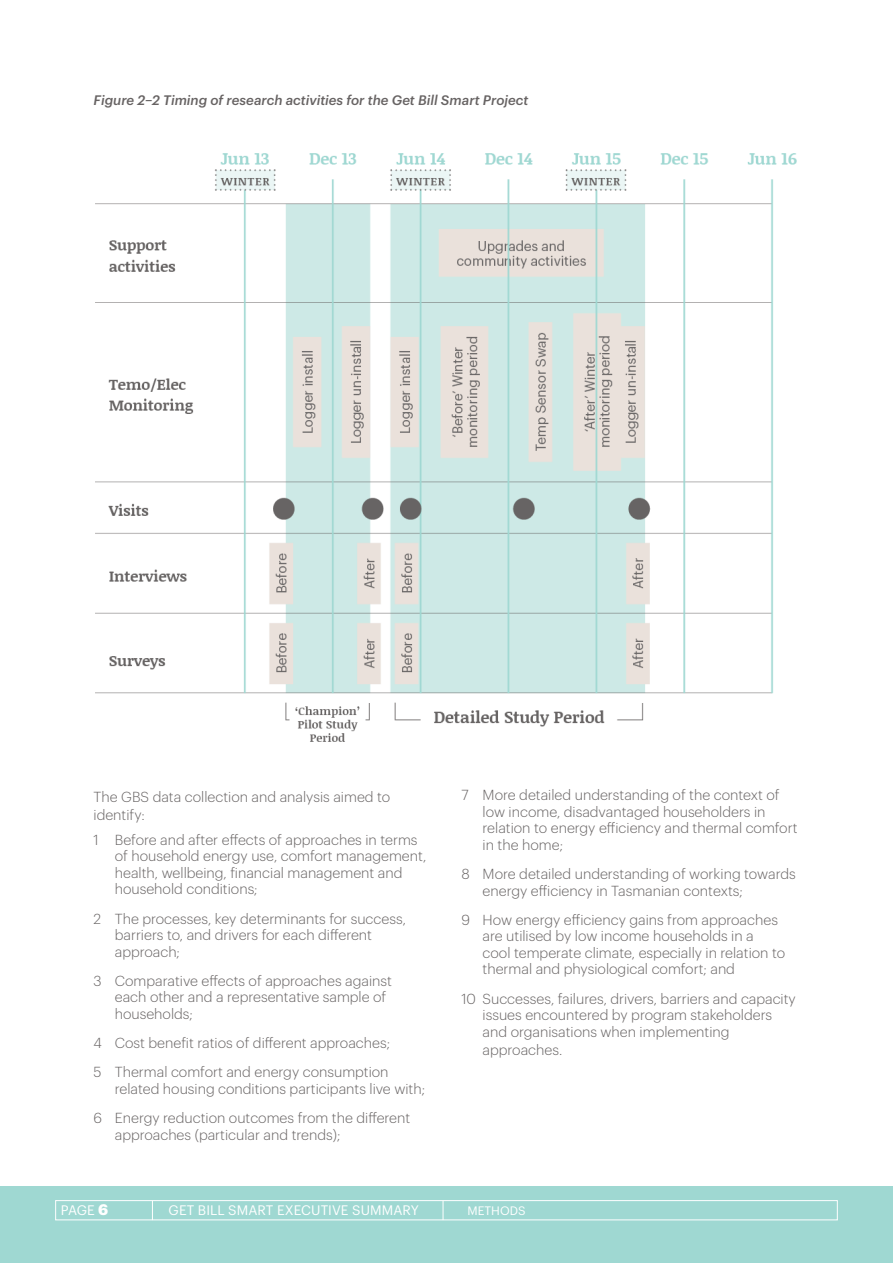
<style>
.page{position:relative;width:893px;height:1263px;background:#fff}
.page>*{position:absolute;margin:0;border:0;box-sizing:border-box;transform-origin:0 0}
.t1{font:300 14.25px/16.5px "Graphik";color:#676363}
.t2{font:italic 500 13.5px "Graphik";color:#676363}
.t3{font:13.5px "Graphik";letter-spacing:.005em;color:#fff}
.t4{font:12px "Graphik";letter-spacing:.005em;color:#fff}
.s1{font-weight:700;font-size:15px}
</style>
<div class="page">
<div style="left:0;top:1186px;width:893px;height:77px;background:#9fd8d2"></div>
<svg style="left:152px;top:1202px;width:1px;height:16px"></svg>
<svg style="left:443px;top:1202px;width:1px;height:16px"></svg>
<div style="left:55px;top:1200px;width:783px;height:20px;border:1px solid #fff"></div>
<img style="left:95px;top:153px;width:702px;height:589px">
<p class="t2" style="left:94px;top:89px;width:436px">Figure 2–2 Timing of research activities for the Get Bill Smart Project</p>
<p class="t1" style="left:94px;top:786px;width:298px;line-height:18px">The GBS data collection and analysis aimed to identify:</p>
<p class="t1" style="left:115px;top:830px;width:313px;text-indent:-21px">1 Before and after effects of approaches in terms of household energy use, comfort management, health, wellbeing, financial management and household conditions;</p>
<p class="t1" style="left:115px;top:909px;width:293px;text-indent:-21px">2 The processes, key determinants for success, barriers to, and drivers for each different approach;</p>
<p class="t1" style="left:115px;top:971px;width:279px;text-indent:-21px">3 Comparative effects of approaches against each other and a representative sample of households;</p>
<p class="t1" style="left:94px;top:1027px;width:298px;line-height:29.2px">4 Cost benefit ratios of different approaches;<br>5 Thermal comfort and energy consumption</p>
<p class="t1" style="left:94px;top:1073px;width:333px;line-height:29.2px;text-indent:21px">related housing conditions participants live with;<br>6 Energy reduction outcomes from the different</p>
<p class="t1" style="left:115px;top:1125px;width:227px">approaches (particular and trends);</p>
<p class="t1" style="left:483px;top:786px;width:316px;text-indent:-21px">7 More detailed understanding of the context of low income, disadvantaged householders in relation to energy efficiency and thermal comfort in the home;</p>
<p class="t1" style="left:483px;top:864px;width:315px;text-indent:-21px">8 More detailed understanding of working towards energy efficiency in Tasmanian contexts;</p>
<p class="t1" style="left:483px;top:910px;width:304px;text-indent:-21px">9 How energy efficiency gains from approaches are utilised by low income households in a cool temperate climate, especially in relation to thermal and physiological comfort; and</p>
<p class="t1" style="left:483px;top:989px;width:315px;text-indent:-21px">10 Successes, failures, drivers, barriers and capacity issues encountered by program stakeholders and organisations when implementing</p>
<p class="t1" style="left:483px;top:1040px;width:81px">approaches.</p>
<p class="t3" style="left:61px;top:1200px;width:49px">PAGE <span class="s1">6</span></p>
<p class="t3" style="left:169px;top:1200px;width:252px">GET BILL SMART EXECUTIVE SUMMARY</p>
<p class="t4" style="left:467px;top:1201px;width:60px">METHODS</p>
</div>
